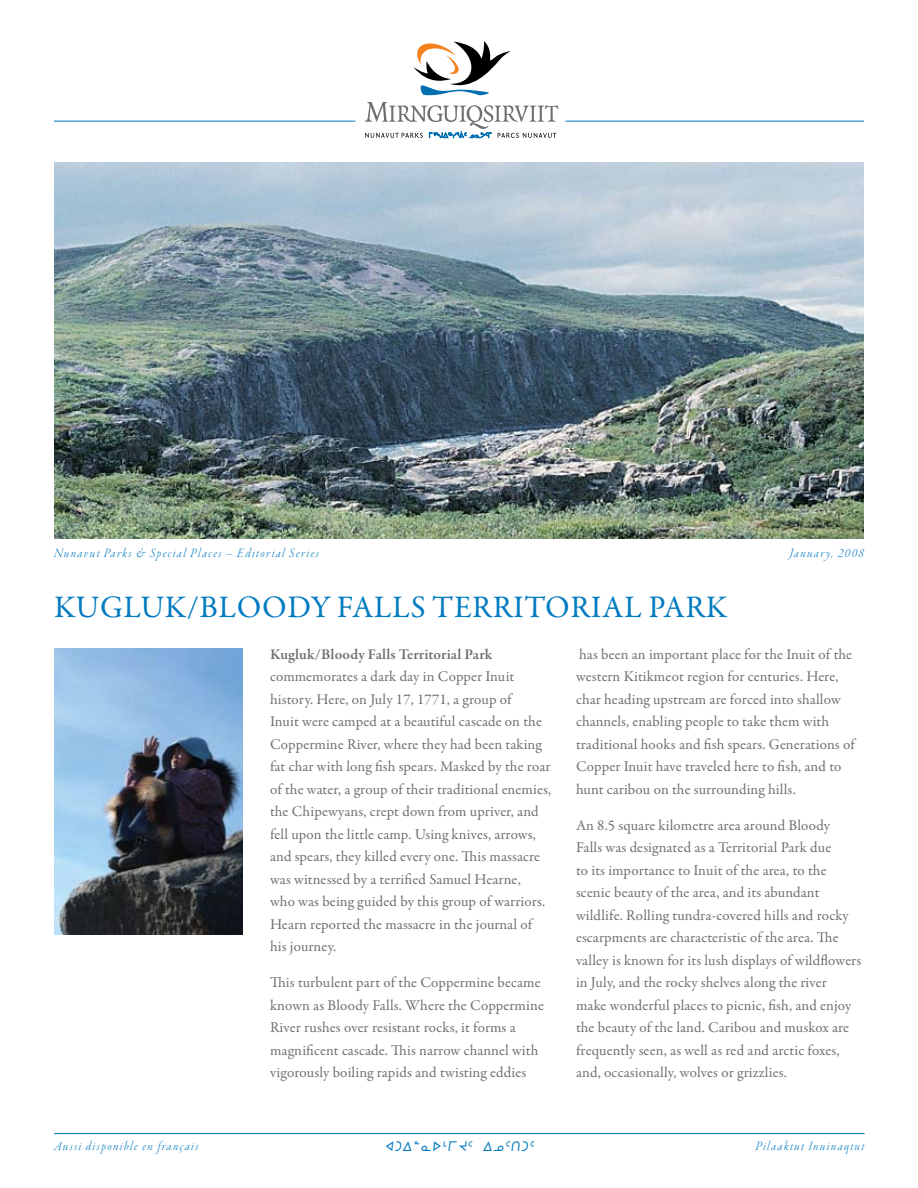
<style>
.page{position:relative;width:918px;height:1188px;background:#fff}
.page>*{position:absolute;margin:0;border:0;box-sizing:border-box;transform-origin:0 0}
.t1{font:31.5px "Garamond Premr Pro";letter-spacing:.02em;color:#007ac0}
.t2{font:15px/22.5px "Garamond Premr Pro";letter-spacing:.005em;color:#6d6f71}
.t3{font:600 15px "Garamond Premr Pro";letter-spacing:-.015em;color:#6d6f71}
.t4{font:13.5px "Garamond Premr Pro Lt It Disp";letter-spacing:.1em;color:#007ac0}
.t5{font:13.5px "Prosyl Plain";color:#007ac0}
</style>
<div class="page">
<img style="left:54px;top:162px;width:810px;height:377px">
<svg style="left:413px;top:41px;width:97px;height:55px"></svg>
<svg style="left:365px;top:102px;width:193px;height:36px"></svg>
<hr style="left:566px;top:121px;width:298px;height:1px;background:#007ac0">
<hr style="left:54px;top:121px;width:302px;height:1px;background:#007ac0">
<img style="left:54px;top:648px;width:189px;height:286px">
<hr style="left:54px;top:1133px;width:811px;height:1px;background:#007ac0">
<p class="t4" style="left:54px;top:546px;width:266px">Nunavut Parks &amp; Special Places – Editorial Series</p>
<p class="t4" style="left:790px;top:546px;width:76px">January, 2008</p>
<h1 class="t1" style="left:54px;top:588px;width:438px">Kugluk/Bloody Falls Territ</h1>
<h1 class="t1" style="left:545px;top:588px;width:141px">orial Park</h1>
<p class="t3" style="left:270px;top:645px;width:224px">Kugluk/Bloody Falls Territorial Park</p>
<p class="t2" style="left:270px;top:666px;width:283px">commemorates a dark day in Copper Inuit history. Here, on July 17, 1771, a group of<br>Inuit were camped at a beautiful cascade on the Coppermine River, where they had been taking fat char with long fish spears. Masked by the roar of the water, a group of their traditional enemies, the Chipewyans, crept down from upriver, and fell upon the little camp. Using knives, arrows, and spears, they killed every one. This massacre was witnessed by a terrified Samuel Hearne,<br>who was being guided by this group of warriors.<br>Hearn reported the massacre in the journal of his journey.</p>
<p class="t2" style="left:270px;top:972px;width:275px">This turbulent part of the Coppermine became known as Bloody Falls. Where the Coppermine River rushes over resistant rocks, it forms a magnificent cascade. This narrow channel with vigorously boiling rapids and twisting eddies</p>
<p class="t2" style="left:576px;top:643px;width:280px">has been an important place for the Inuit of the western Kitikmeot region for centuries. Here, char heading upstream are forced into shallow channels, enabling people to take them with traditional hooks and fish spears. Generations of Copper Inuit have traveled here to fish, and to hunt caribou on the surrounding hills.</p>
<p class="t2" style="left:576px;top:814px;width:287px">An 8.5 square kilometre area around Bloody<br>Falls was designated as a Territorial Park due<br>to its importance to Inuit of the area, to the scenic beauty of the area, and its abundant wildlife. Rolling tundra-covered hills and rocky escarpments are characteristic of the area. The valley is known for its lush displays of wildflowers in July, and the rocky shelves along the river<br>make wonderful places to picnic, fish, and enjoy the beauty of the land. Caribou and muskox are frequently seen, as well as red and arctic foxes, and, occasionally, wolves or grizzlies.</p>
<p class="t4" style="left:54px;top:1139px;width:146px">Aussi disponible en français</p>
<p class="t5" style="left:385px;top:1139px;width:153px">XGW8NS7UJ5 WK5TG5</p>
<p class="t4" style="left:756px;top:1139px;width:110px">Pilaaktut Inuinaqtut</p>
</div>
